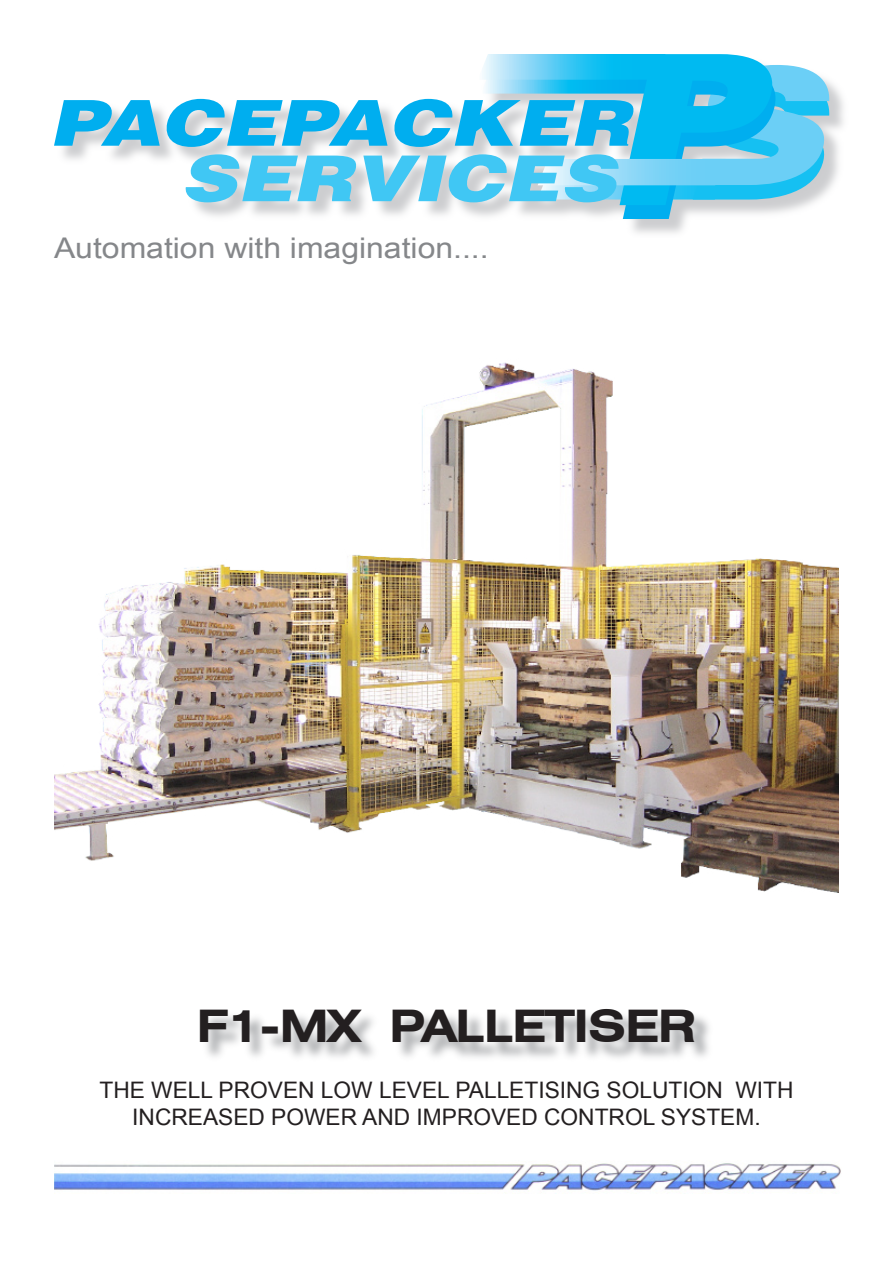
<style>
.page{position:relative;width:893px;height:1263px;background:#fff}
.page>*{position:absolute;margin:0;border:0;box-sizing:border-box;transform-origin:0 0}
.t1{font:700 expanded 45px "Swiss 721 BT";letter-spacing:-.03em;color:#231f20}
.t2{font:28.5px "Arial";color:#85878a;scale:1.12 1}
.t3{font:22.8px/27px "Arial";color:#231f20;text-align:center}
</style>
<div class="page">
<img style="left:54px;top:362px;width:785px;height:531px">
<div style="left:201px;top:1010px;width:513px;height:53px;background:#939598;opacity:.75"></div>
<div style="left:56px;top:56px;width:793px;height:182px;background:#bcbdc0;opacity:.75"></div>
<svg style="left:54px;top:54px;width:775px;height:165px"></svg>
<img style="left:54px;top:1163px;width:787px;height:28px">
<p class="t2" style="left:54px;top:229px;width:390px">Automation with imagination....</p>
<h1 class="t1" style="left:197px;top:999px;width:501px">F1-MX PALLETISER</h1>
<p class="t3" style="left:99px;top:1076px;width:696px">THE WELL PROVEN LOW LEVEL PALLETISING SOLUTION WITH<br>INCREASED POWER AND IMPROVED CONTROL SYSTEM.</p>
</div>
